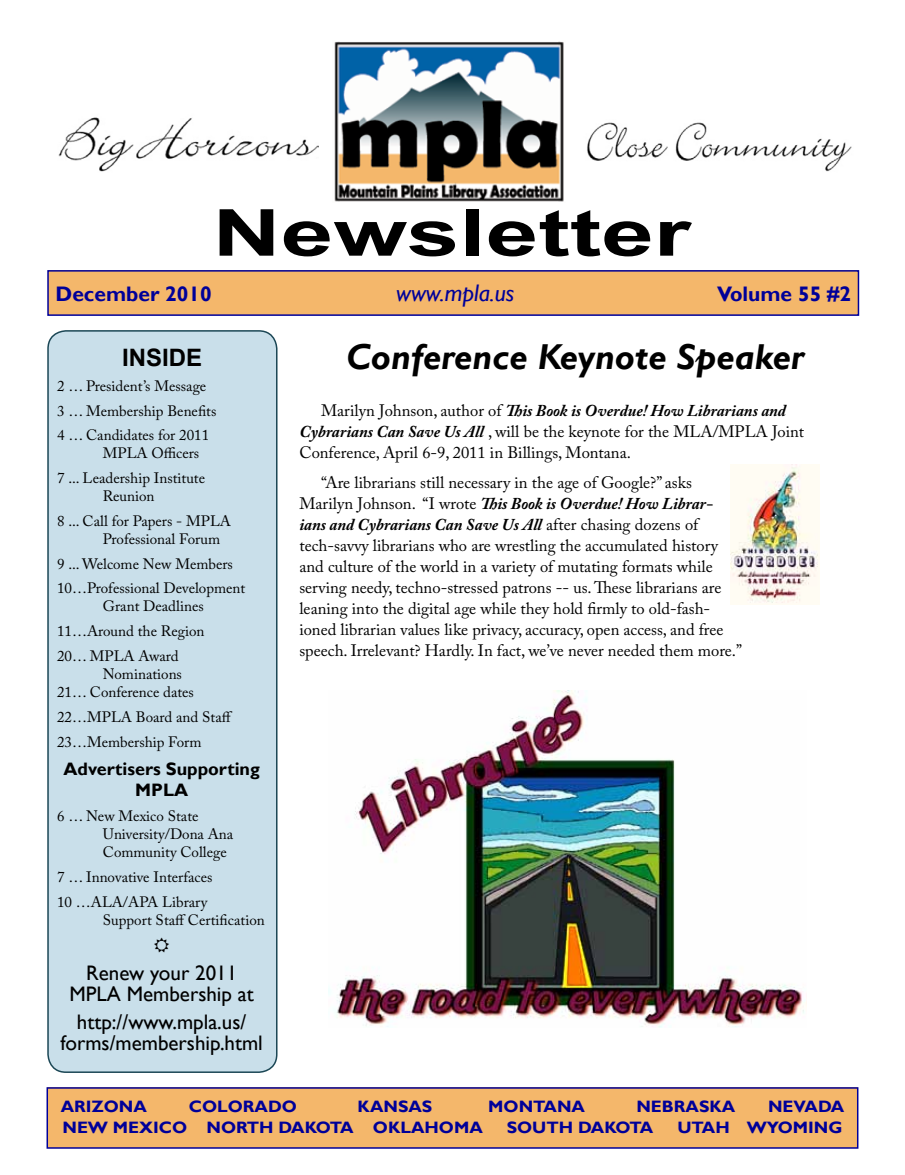
<style>
.page{position:relative;width:905px;height:1175px;background:#fff}
.page>*{position:absolute;margin:0;border:0;box-sizing:border-box;transform-origin:0 0}
.t1{font:700 64.8px "Arial";color:#000;scale:1.46 1}
.t2{font:italic 700 36px "Gill Sans";color:#000}
.t3{font:italic 24px "Gill Sans";color:#009}
.t4{font:700 24px "Arial";color:#000}
.t5{font:21px/21px "Gill Sans";color:#000;text-align:center}
.t6{font:700 21px "Gill Sans";color:#009}
.t7{font:700 18px/21.6px "Gill Sans";color:#000;text-align:center}
.t8{font:16.5px/21px "Adobe Caslon Pro";color:#000}
.t9{font:700 16.5px "Gill Sans";color:#009;scale:1.05 1}
.t10{font:15px/24.8px "Adobe Caslon Pro";color:#000}
.s1{font-weight:700;font-style:italic}
</style>
<div class="page">
<img style="left:334px;top:41px;width:230px;height:161px">
<div style="left:48px;top:331px;width:229px;height:741px;background:#c9dfea;border-radius:18px"></div>
<div style="left:47px;top:330px;width:230px;height:742px;border:2px solid #1b4755;border-radius:18px"></div>
<div style="left:47px;top:1088px;width:810px;height:60px;background:#f4b76b"></div>
<div style="left:46px;top:1087px;width:812px;height:61px;border:2px solid #009"></div>
<img style="left:58px;top:117px;width:260px;height:55px">
<img style="left:587px;top:122px;width:265px;height:50px">
<img style="left:328px;top:690px;width:477px;height:338px">
<img style="left:730px;top:464px;width:89px;height:140px">
<div style="left:48px;top:271px;width:810px;height:44px;background:#f4b76b"></div>
<div style="left:47px;top:270px;width:812px;height:46px;border:2px solid #009"></div>
<h1 class="t1" style="left:212px;top:190px;width:329px">Newsletter</h1>
<p class="t6" style="left:56px;top:281px;width:158px">December 2010</p>
<h3 class="t3" style="left:396px;top:279px;width:120px">www.mpla.us</h3>
<p class="t6" style="left:717px;top:281px;width:135px">Volume 55 #2</p>
<h3 class="t4" style="left:122px;top:342px;width:82px">INSIDE</h3>
<p class="t10" style="left:57px;top:373px;width:161px">2 … President’s Message<br>3 … Membership Benefits<br>4 … Candidates for 2011</p>
<p class="t10" style="left:57px;top:441px;width:150px;text-indent:46px">MPLA Officers<br>7 ... Leadership Institute</p>
<p class="t10" style="left:57px;top:483px;width:175px;text-indent:46px">Reunion<br>8 ... Call for Papers - MPLA</p>
<p class="t10" style="left:57px;top:526px;width:190px;text-indent:46px">Professional Forum<br>9 ... Welcome New Members<br>10…Professional Development</p>
<p class="t10" style="left:57px;top:594px;width:149px;text-align:justify;text-indent:46px">Grant Deadlines 11…Around the Region 20… MPLA Award</p>
<p class="t10" style="left:57px;top:665px;width:138px;line-height:18px;text-indent:46px">Nominations<br>21… Conference dates</p>
<p class="t10" style="left:57px;top:704px;width:177px">22…MPLA Board and Staff<br>23…Membership Form</p>
<p class="t7" style="left:64px;top:758px;width:198px">Advertisers Supporting<br>MPLA</p>
<p class="t10" style="left:103px;top:807px;width:132px;line-height:18px;text-indent:-46px">6 … New Mexico State<br>University/Dona Ana<br>Community College</p>
<p class="t10" style="left:57px;top:864px;width:157px">7 … Innovative Interfaces<br>10 …ALA/APA Library</p>
<p class="t10" style="left:103px;top:907px;width:163px">Support Staff Certification</p>
<p class="t5" style="left:69px;top:963px;width:186px">Renew your 2011<br>MPLA Membership at</p>
<p class="t5" style="left:60px;top:1011px;width:204px">http://www.mpla.us/ forms/membership.html</p>
<h2 class="t2" style="left:346px;top:335px;width:459px">Conference Keynote Speaker</h2>
<p class="t8" style="left:299px;top:400px;width:506px;text-indent:22px">Marilyn Johnson, author of <span class="s1">This Book is Overdue! How Librarians and<br>Cybrarians Can Save Us All</span> , will be the keynote for the MLA/MPLA Joint<br>Conference, April 6-9, 2011 in Billings, Montana.</p>
<p class="t8" style="left:299px;top:471px;width:444px;text-indent:22px">“Are librarians still necessary in the age of Google?” asks Marilyn Johnson. “I wrote <span class="s1">This Book is Overdue! How Librar&shy;ians and Cybrarians Can Save Us All</span> after chasing dozens of tech-savvy librarians who are wrestling the accumulated history and culture of the world in a variety of mutating formats while serving needy, techno-stressed patrons -- us. These librarians are leaning into the digital age while they hold firmly to old-fash&shy;ioned librarian values like privacy, accuracy, open access, and free speech. Irrelevant? Hardly. In fact, we’ve never needed them more.”</p>
<p class="t9" style="left:61px;top:1096px;width:83px">ARIZONA</p>
<p class="t9" style="left:189px;top:1096px;width:105px">COLORADO</p>
<p class="t9" style="left:357px;top:1096px;width:73px">KANSAS</p>
<p class="t9" style="left:488px;top:1096px;width:94px">MONTANA</p>
<p class="t9" style="left:636px;top:1096px;width:96px">NEBRASKA</p>
<p class="t9" style="left:768px;top:1096px;width:74px">NEVADA</p>
<p class="t9" style="left:62px;top:1117px;width:402px">NEW MEXICO NORTH DAKOTA OKLAHOMA</p>
<p class="t9" style="left:507px;top:1117px;width:141px">SOUTH DAKOTA</p>
<p class="t9" style="left:677px;top:1117px;width:159px">UTAH WYOMING</p>
</div>
